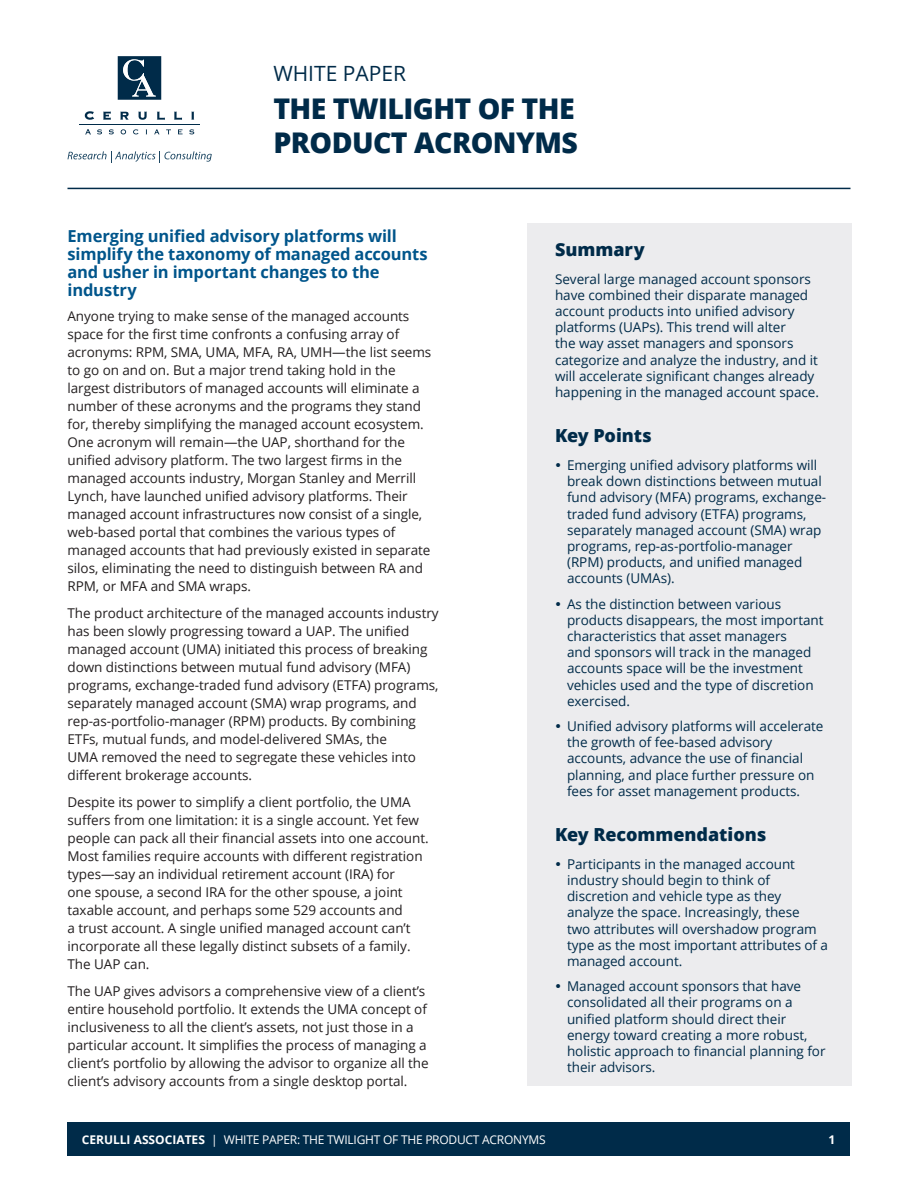
<style>
.page{position:relative;width:918px;height:1188px;background:#fff}
.page>*{position:absolute;margin:0;border:0;box-sizing:border-box;transform-origin:0 0}
.Headline{font:800 28.5px/34.2px "Open Sans";letter-spacing:-.02em;color:#002b49}
.Headline-2{font:21px "Open Sans";color:#002b49}
.t1{font:800 18px "Open Sans";letter-spacing:-.005em;color:#002b49}
.t2{font:700 16.5px/18px "Open Sans";letter-spacing:-.01em;color:#00558b}
.Article_-_text{font:13.5px/18px "Open Sans";letter-spacing:-.005em;color:#231f20}
.Article_-_text-2{font:13.5px/16.2px "Open Sans";letter-spacing:-.005em;color:#002b49}
.t3{font:12px "Open Sans";letter-spacing:-.02em;color:#fff}
.t4{font:700 12px "Open Sans";color:#fff}
.s1{font-weight:700}
</style>
<div class="page">
<div style="left:68px;top:1122px;width:782px;height:34px;background:#002b49"></div>
<div style="left:527px;top:224px;width:325px;height:862px;background:#ececee"></div>
<hr style="left:68px;top:188px;width:782px;height:1px;background:#002b49">
<svg style="left:85px;top:111px;width:9px;height:9px"></svg>
<svg style="left:103px;top:111px;width:8px;height:9px"></svg>
<svg style="left:120px;top:112px;width:9px;height:8px"></svg>
<svg style="left:138px;top:112px;width:9px;height:8px"></svg>
<svg style="left:157px;top:112px;width:8px;height:8px"></svg>
<svg style="left:174px;top:112px;width:8px;height:8px"></svg>
<svg style="left:191px;top:112px;width:3px;height:8px"></svg>
<hr style="left:79px;top:124px;width:121px;height:1px;background:#002b49">
<svg style="left:85px;top:129px;width:6px;height:5px"></svg>
<svg style="left:97px;top:129px;width:5px;height:5px"></svg>
<svg style="left:109px;top:129px;width:5px;height:5px"></svg>
<svg style="left:121px;top:129px;width:5px;height:5px"></svg>
<svg style="left:133px;top:129px;width:6px;height:5px"></svg>
<svg style="left:154px;top:129px;width:6px;height:5px"></svg>
<svg style="left:166px;top:129px;width:5px;height:5px"></svg>
<svg style="left:178px;top:129px;width:5px;height:6px"></svg>
<svg style="left:189px;top:129px;width:5px;height:5px"></svg>
<svg style="left:118px;top:56px;width:43px;height:44px;background:#284c65"></svg>
<svg style="left:68px;top:151px;width:144px;height:11px"></svg>
<p class="Headline-2" style="left:273px;top:59px;width:134px">WHITE PAPER</p>
<p class="Headline" style="left:273px;top:90px;width:306px">THE TWILIGHT OF THE<br>PRODUCT ACRONYMS</p>
<h2 class="t2" style="left:68px;top:227px;width:362px">Emerging unified advisory platforms will simplify the taxonomy of managed accounts and usher in important changes to the industry</h2>
<p class="Article_-_text" style="left:68px;top:307px;width:365px">Anyone trying to make sense of the managed accounts space for the first time confronts a confusing array of acronyms: RPM, SMA, UMA, MFA, RA, UMH—the list seems to go on and on. But a major trend taking hold in the largest distributors of managed accounts will eliminate a number of these acronyms and the programs they stand for, thereby simplifying the managed account ecosystem.<br>One acronym will remain—the UAP, shorthand for the unified advisory platform. The two largest firms in the managed accounts industry, Morgan Stanley and Merrill Lynch, have launched unified advisory platforms. Their managed account infrastructures now consist of a single, web-based portal that combines the various types of managed accounts that had previously existed in separate silos, eliminating the need to distinguish between RA and RPM, or MFA and SMA wraps.</p>
<p class="Article_-_text" style="left:68px;top:604px;width:373px">The product architecture of the managed accounts industry has been slowly progressing toward a UAP. The unified managed account (UMA) initiated this process of breaking down distinctions between mutual fund advisory (MFA) programs, exchange-traded fund advisory (ETFA) programs, separately managed account (SMA) wrap programs, and rep-as-portfolio-manager (RPM) products. By combining ETFs, mutual funds, and model-delivered SMAs, the<br>UMA removed the need to segregate these vehicles into different brokerage accounts.</p>
<p class="Article_-_text" style="left:68px;top:793px;width:363px">Despite its power to simplify a client portfolio, the UMA suffers from one limitation: it is a single account. Yet few people can pack all their financial assets into one account.<br>Most families require accounts with different registration types—say an individual retirement account (IRA) for<br>one spouse, a second IRA for the other spouse, a joint taxable account, and perhaps some 529 accounts and<br>a trust account. A single unified managed account can’t incorporate all these legally distinct subsets of a family.<br>The UAP can.</p>
<p class="Article_-_text" style="left:68px;top:982px;width:363px">The UAP gives advisors a comprehensive view of a client’s entire household portfolio. It extends the UMA concept of inclusiveness to all the client’s assets, not just those in a particular account. It simplifies the process of managing a client’s portfolio by allowing the advisor to organize all the client’s advisory accounts from a single desktop portal.</p>
<h1 class="t1" style="left:555px;top:235px;width:91px">Summary</h1>
<p class="Article_-_text-2" style="left:555px;top:270px;width:265px">Several large managed account sponsors have combined their disparate managed account products into unified advisory platforms (UAPs). This trend will alter<br>the way asset managers and sponsors categorize and analyze the industry, and it will accelerate significant changes already happening in the managed account space.</p>
<h1 class="t1" style="left:555px;top:422px;width:98px">Key Points</h1>
<p class="Article_-_text-2" style="left:567px;top:457px;width:261px">Emerging unified advisory platforms will break down distinctions between mutual fund advisory (MFA) programs, exchange&shy;traded fund advisory (ETFA) programs, separately managed account (SMA) wrap programs, rep-as-portfolio-manager (RPM) products, and unified managed accounts (UMAs).</p>
<p class="Article_-_text-2" style="left:567px;top:595px;width:258px">As the distinction between various products disappears, the most important characteristics that asset managers<br>and sponsors will track in the managed accounts space will be the investment vehicles used and the type of discretion exercised.</p>
<p class="Article_-_text-2" style="left:567px;top:718px;width:258px">Unified advisory platforms will accelerate the growth of fee-based advisory accounts, advance the use of financial planning, and place further pressure on fees for asset management products.</p>
<h1 class="t1" style="left:555px;top:821px;width:213px">Key Recommendations</h1>
<p class="Article_-_text-2" style="left:567px;top:856px;width:263px">Participants in the managed account industry should begin to think of discretion and vehicle type as they analyze the space. Increasingly, these<br>two attributes will overshadow program type as the most important attributes of a managed account.</p>
<p class="Article_-_text-2" style="left:567px;top:978px;width:260px">Managed account sponsors that have consolidated all their programs on a unified platform should direct their energy toward creating a more robust, holistic approach to financial planning for their advisors.</p>
<p class="t3" style="left:82px;top:1131px;width:465px"><span class="s1">CERULLI ASSOCIATES</span> | WHITE PAPER: THE TWILIGHT OF THE PRODUCT ACRONYMS</p>
<p class="t4" style="left:829px;top:1131px;width:8px">1</p>
</div>
